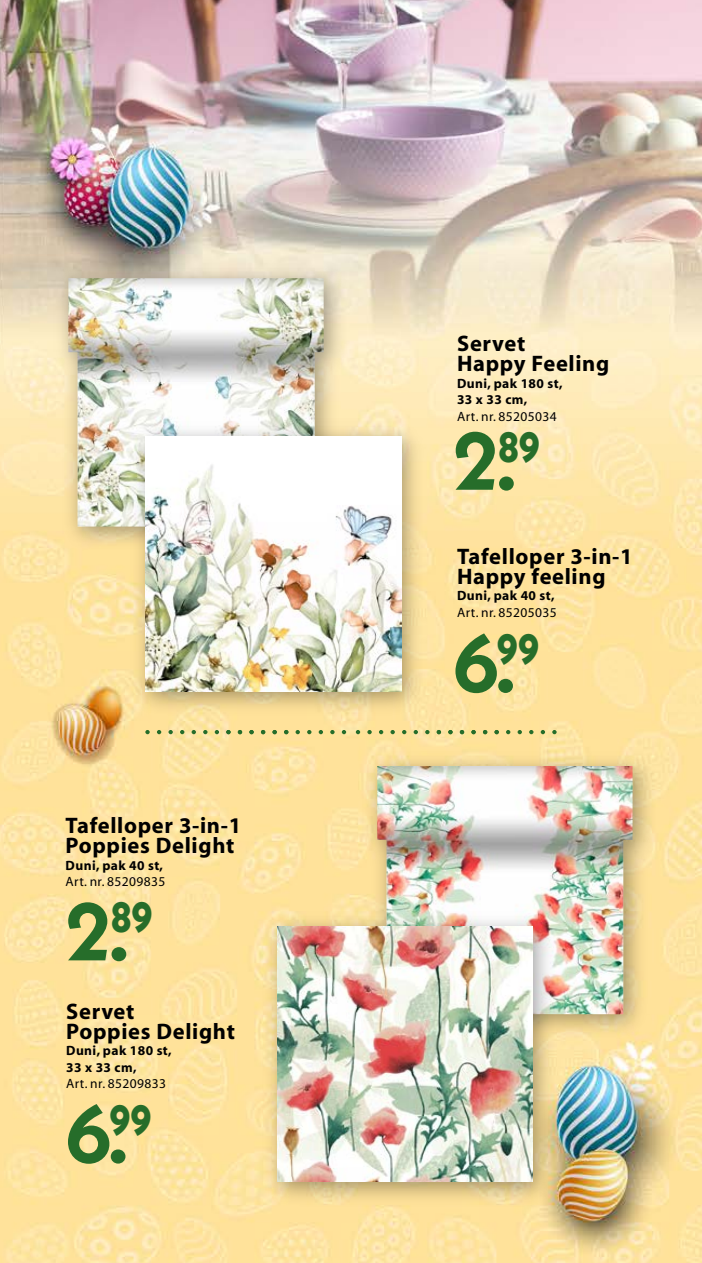
<style>
.page{position:relative;width:702px;height:1263px;background:#fff}
.page>*{position:absolute;margin:0;border:0;box-sizing:border-box;transform-origin:0 0}
.t1{font:700 81.3px "Neue Kabel";color:#266d2a}
.t2{font:800 42.15px "Neue Kabel";color:#266d2a;scale:.85 1}
.t3{font:700 22.5px/19.5px "Myriad";letter-spacing:.03em;color:#000}
.t4{font:700 13.5px/16.5px "Myriad";letter-spacing:.03em;color:#000}
.t5{font:13.5px "Myriad";letter-spacing:.03em;color:#000}
</style>
<div class="page">
<img style="left:0;top:0;width:702px;height:1263px">
<svg style="left:145px;top:730px;width:5px;height:4px"></svg>
<svg style="left:157px;top:730px;width:4px;height:4px"></svg>
<svg style="left:168px;top:730px;width:5px;height:4px"></svg>
<svg style="left:180px;top:730px;width:4px;height:4px"></svg>
<svg style="left:192px;top:730px;width:4px;height:4px"></svg>
<svg style="left:203px;top:730px;width:4px;height:4px"></svg>
<svg style="left:215px;top:730px;width:4px;height:4px"></svg>
<svg style="left:226px;top:730px;width:5px;height:4px"></svg>
<svg style="left:238px;top:730px;width:4px;height:4px"></svg>
<svg style="left:249px;top:730px;width:5px;height:4px"></svg>
<svg style="left:261px;top:730px;width:4px;height:4px"></svg>
<svg style="left:272px;top:730px;width:5px;height:4px"></svg>
<svg style="left:284px;top:730px;width:4px;height:4px"></svg>
<svg style="left:295px;top:730px;width:5px;height:4px"></svg>
<svg style="left:307px;top:730px;width:4px;height:4px"></svg>
<svg style="left:319px;top:730px;width:4px;height:4px"></svg>
<svg style="left:330px;top:730px;width:4px;height:4px"></svg>
<svg style="left:342px;top:730px;width:4px;height:4px"></svg>
<svg style="left:356px;top:730px;width:4px;height:4px"></svg>
<svg style="left:367px;top:730px;width:5px;height:4px"></svg>
<svg style="left:379px;top:730px;width:4px;height:4px"></svg>
<svg style="left:390px;top:730px;width:5px;height:4px"></svg>
<svg style="left:402px;top:730px;width:4px;height:4px"></svg>
<svg style="left:413px;top:730px;width:5px;height:4px"></svg>
<svg style="left:425px;top:730px;width:4px;height:4px"></svg>
<svg style="left:436px;top:730px;width:5px;height:4px"></svg>
<svg style="left:448px;top:730px;width:4px;height:4px"></svg>
<svg style="left:460px;top:730px;width:4px;height:4px"></svg>
<svg style="left:471px;top:730px;width:4px;height:4px"></svg>
<svg style="left:483px;top:730px;width:4px;height:4px"></svg>
<svg style="left:494px;top:730px;width:5px;height:4px"></svg>
<svg style="left:506px;top:730px;width:4px;height:4px"></svg>
<svg style="left:517px;top:730px;width:5px;height:4px"></svg>
<svg style="left:529px;top:730px;width:4px;height:4px"></svg>
<svg style="left:540px;top:730px;width:5px;height:4px"></svg>
<svg style="left:552px;top:730px;width:4px;height:4px"></svg>
<img style="left:356px;top:745px;width:307px;height:299px">
<img style="left:377px;top:766px;width:255px;height:248px">
<img style="left:47px;top:258px;width:307px;height:298px">
<img style="left:68px;top:278px;width:255px;height:249px">
<img style="left:124px;top:415px;width:306px;height:306px">
<img style="left:146px;top:436px;width:255px;height:256px">
<img style="left:256px;top:906px;width:306px;height:306px">
<img style="left:278px;top:927px;width:255px;height:255px">
<p class="t3" style="left:66px;top:817px;width:177px">Tafelloper 3-in-1<br>Poppies Delight</p>
<p class="t4" style="left:66px;top:857px;width:99px">Duni, pak 40 st,</p>
<p class="t5" style="left:66px;top:875px;width:101px">Art. nr. 85209835</p>
<h2 class="t2" style="left:111px;top:891px;width:50px">89</h2>
<h1 class="t1" style="left:65px;top:880px;width:67px">2.</h1>
<p class="t3" style="left:66px;top:1003px;width:170px">Servet<br>Poppies Delight</p>
<p class="t4" style="left:66px;top:1043px;width:107px">Duni, pak 180 st,<br>33 x 33 cm,</p>
<p class="t5" style="left:66px;top:1077px;width:101px">Art. nr. 85209833</p>
<h2 class="t2" style="left:109px;top:1093px;width:51px">99</h2>
<h1 class="t1" style="left:65px;top:1082px;width:66px">6.</h1>
<p class="t3" style="left:457px;top:335px;width:154px">Servet<br>Happy Feeling</p>
<p class="t4" style="left:457px;top:375px;width:107px">Duni, pak 180 st,<br>33 x 33 cm,</p>
<p class="t5" style="left:457px;top:409px;width:101px">Art. nr. 85205034</p>
<h2 class="t2" style="left:498px;top:420px;width:50px">89</h2>
<h1 class="t1" style="left:452px;top:410px;width:67px">2.</h1>
<p class="t3" style="left:457px;top:548px;width:177px">Tafelloper 3-in-1<br>Happy feeling</p>
<p class="t4" style="left:457px;top:588px;width:99px">Duni, pak 40 st,</p>
<p class="t5" style="left:457px;top:606px;width:101px">Art. nr. 85205035</p>
<h2 class="t2" style="left:497px;top:623px;width:51px">99</h2>
<h1 class="t1" style="left:452px;top:612px;width:66px">6.</h1>
</div>
